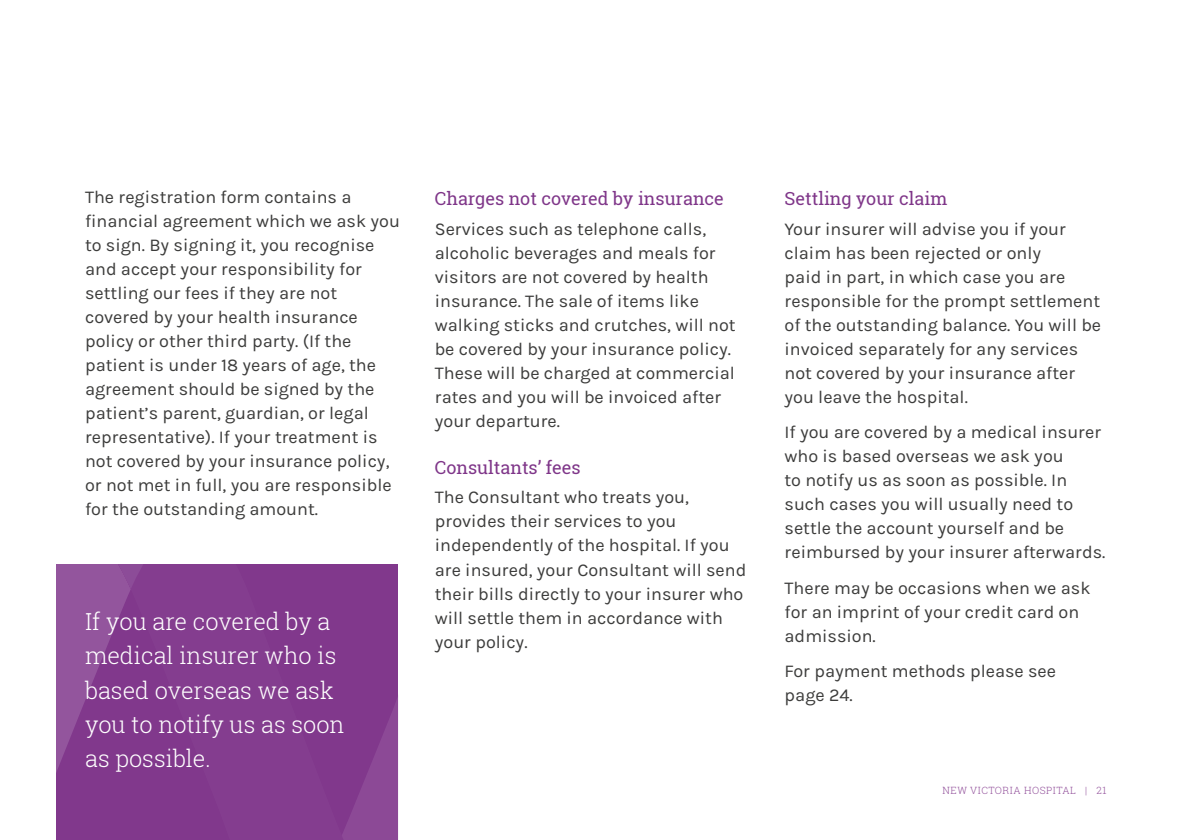
<style>
.page{position:relative;width:1191px;height:840px;background:#fff}
.page>*{position:absolute;margin:0;border:0;box-sizing:border-box;transform-origin:0 0}
.t1{font:300 23.4px/34px "Roboto Slab";color:#fff}
.t2{font:18px/24px "Karla";color:#3c3c3b}
.t3{font:18px "Roboto Slab";color:#7f3689}
.t4{font:300 10px "Roboto Slab";letter-spacing:.05em;color:#914f9a}
</style>
<div class="page">
<div style="left:185px;top:564px;width:213px;height:275px;background:#843d8f"></div>
<svg style="left:57px;top:564px;width:128px;height:275px;background:#864090"></svg>
<p class="t2" style="left:85px;top:185px;width:316px">The registration form contains a financial agreement which we ask you to sign. By signing it, you recognise and accept your responsibility for settling our fees if they are not covered by your health insurance policy or other third party. (If the patient is under 18 years of age, the agreement should be signed by the patient’s parent, guardian, or legal representative). If your treatment is not covered by your insurance policy, or not met in full, you are responsible for the outstanding amount.</p>
<p class="t3" style="left:435px;top:186px;width:290px">Charges not covered by insurance</p>
<p class="t2" style="left:435px;top:217px;width:302px">Services such as telephone calls, alcoholic beverages and meals for visitors are not covered by health insurance. The sale of items like walking sticks and crutches, will not be covered by your insurance policy.<br>These will be charged at commercial rates and you will be invoiced after your departure.</p>
<p class="t3" style="left:435px;top:454px;width:147px">Consultants’ fees</p>
<p class="t2" style="left:435px;top:485px;width:313px">The Consultant who treats you, provides their services to you independently of the hospital. If you are insured, your Consultant will send their bills directly to your insurer who will settle them in accordance with your policy.</p>
<p class="t1" style="left:85px;top:603px;width:261px">If you are covered by a medical insurer who is based overseas we ask you to notify us as soon as possible.</p>
<p class="t3" style="left:784px;top:186px;width:164px">Settling your claim</p>
<p class="t2" style="left:784px;top:217px;width:318px">Your insurer will advise you if your claim has been rejected or only<br>paid in part, in which case you are responsible for the prompt settlement of the outstanding balance. You will be invoiced separately for any services not covered by your insurance after you leave the hospital.</p>
<p class="t2" style="left:784px;top:420px;width:322px">If you are covered by a medical insurer who is based overseas we ask you<br>to notify us as soon as possible. In such cases you will usually need to settle the account yourself and be reimbursed by your insurer afterwards.</p>
<p class="t2" style="left:784px;top:575px;width:307px">There may be occasions when we ask for an imprint of your credit card on admission.</p>
<p class="t2" style="left:784px;top:659px;width:273px">For payment methods please see page 24.</p>
<p class="t4" style="left:942px;top:782px;width:165px">NEW VICTORIA HOSPITAL | 21</p>
</div>
